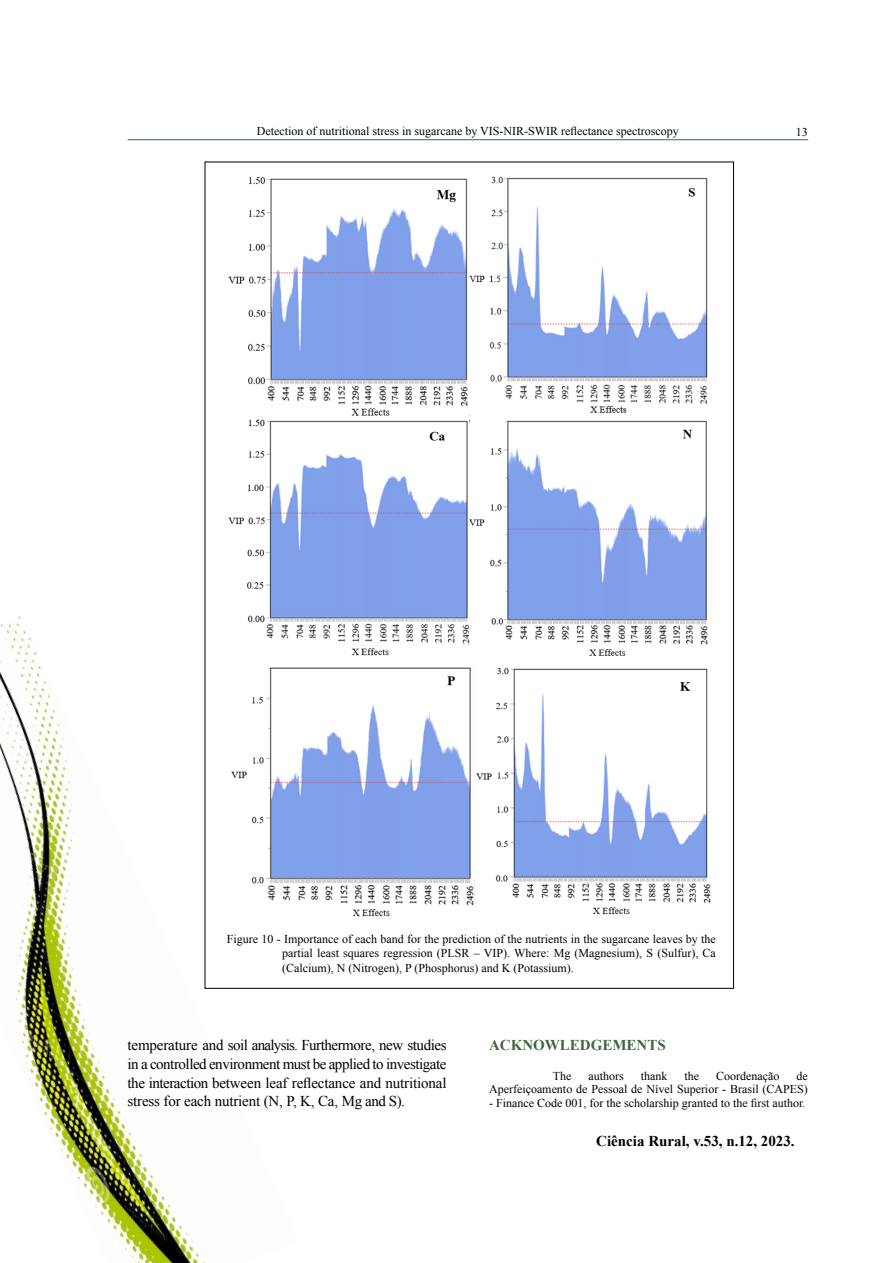
<style>
.page{position:relative;width:893px;height:1263px;background:#fff}
.page>*{position:absolute;margin:0;border:0;box-sizing:border-box;transform-origin:0 0}
.t1{font:15px/18.8px "Times New Roman";letter-spacing:-.01em;color:#000;text-align:justify}
.t2{font:700 15px "Times New Roman";color:#000}
.t3{font:700 15px "Times New Roman";color:#3c683a}
.t4{font:12px/14.4px "Times New Roman";color:#000;text-align:right}
</style>
<div class="page">
<hr style="left:128px;top:139px;width:680px;height:1px;background:#3c683a">
<img style="left:0;top:615px;width:205px;height:648px">
<img style="left:228px;top:176px;width:483px;height:741px">
<p class="t4" style="left:257px;top:124px;width:424px">Detection of nutritional stress in sugarcane by VIS-NIR-SWIR reflectance spectroscopy</p>
<p class="t4" style="left:796px;top:124px;width:13px">13</p>
<p class="t4" style="left:282px;top:931px;width:435px;text-align:justify;text-indent:-55px">Figure 10 - Importance of each band for the prediction of the nutrients in the sugarcane leaves by the partial least squares regression (PLSR – VIP). Where: Mg (Magnesium), S (Sulfur), Ca (Calcium), N (Nitrogen), P (Phosphorus) and K (Potassium).</p>
<p class="t1" style="left:128px;top:1035px;width:320px">temperature and soil analysis. Furthermore, new studies in a controlled environment must be applied to investigate the interaction between leaf reflectance and nutritional stress for each nutrient (N, P, K, Ca, Mg and S).</p>
<p class="t3" style="left:489px;top:1034px;width:178px">ACKNOWLEDGEMENTS</p>
<p class="t4" style="left:489px;top:1069px;width:320px;line-height:13.5px">de<br>Aperfeiçoamento de Pessoal de Nível Superior - Brasil (CAPES)</p>
<p class="t4" style="left:489px;top:1095px;width:318px">- Finance Code 001, for the scholarship granted to the first author.</p>
<p class="t4" style="left:553px;top:1068px;width:20px">The</p>
<p class="t4" style="left:588px;top:1068px;width:37px">authors</p>
<p class="t4" style="left:641px;top:1068px;width:28px">thank</p>
<p class="t4" style="left:685px;top:1068px;width:16px">the</p>
<p class="t4" style="left:716px;top:1068px;width:65px">Coordenação</p>
<p class="t2" style="left:596px;top:1130px;width:200px">Ciência Rural, v.53, n.12, 2023.</p>
</div>
